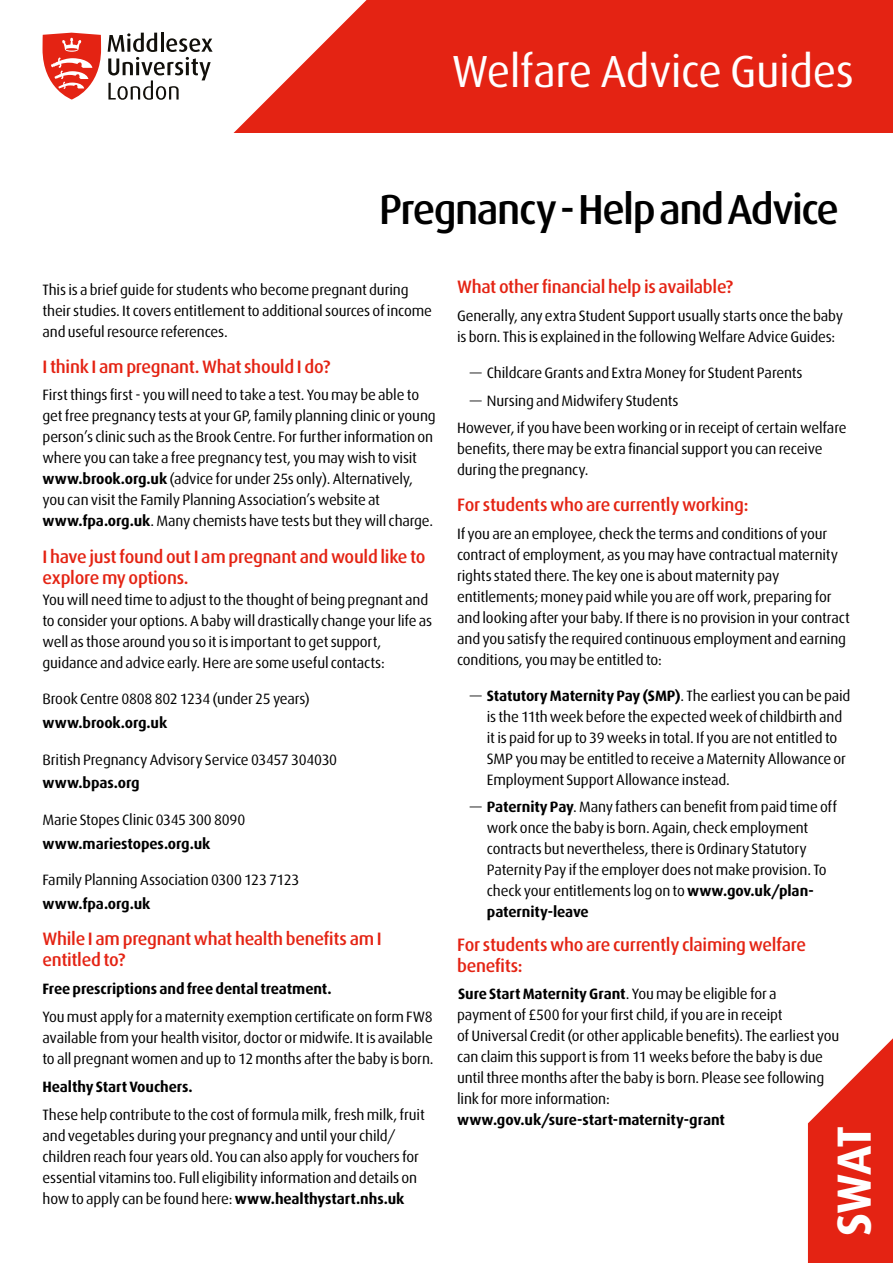
<style>
.page{position:relative;width:893px;height:1263px;background:#fff}
.page>*{position:absolute;margin:0;border:0;box-sizing:border-box;transform-origin:0 0}
.t1{font:700 48px "Dax";color:#fff}
.t2{font:45px "Dax";letter-spacing:-.01em;color:#fff}
.t3{font:500 42px "Dax";letter-spacing:-.035em;color:#000}
.t4{font:500 18px/21px "Dax";letter-spacing:-.015em;color:#e42313}
.t5{font:15px/21px "Dax";letter-spacing:-.01em;color:#000}
.t6{font:700 15px "Dax";letter-spacing:-.005em;color:#000}
.s1{font-weight:700}
</style>
<div class="page">
<div style="left:0;top:0;width:893px;height:133px;background:#e42313"></div>
<svg style="left:0;top:0;width:367px;height:133px;fill:#fff"></svg>
<svg style="left:108px;top:33px;width:105px;height:67px;background:#c3c2c1"></svg>
<svg style="left:43px;top:33px;width:58px;height:67px"></svg>
<svg style="left:808px;top:1038px;width:85px;height:225px"></svg>
<h2 class="t2" style="left:452px;top:46px;width:404px">Welfare Advice Guides</h2>
<h3 class="t3" style="left:379px;top:186px;width:461px">Pregnancy - Help and Advice</h3>
<p class="t5" style="left:43px;top:279px;width:391px">This is a brief guide for students who become pregnant during their studies. It covers entitlement to additional sources of income and useful resource references.</p>
<p class="t4" style="left:43px;top:356px;width:289px">I think I am pregnant. What should I do?</p>
<p class="t5" style="left:43px;top:385px;width:395px">First things first - you will need to take a test. You may be able to get free pregnancy tests at your GP, family planning clinic or young person’s clinic such as the Brook Centre. For further information on where you can take a free pregnancy test, you may wish to visit <span class="s1">www.brook.org.uk</span> (advice for under 25s only). Alternatively, you can visit the Family Planning Association’s website at <span class="s1">www.fpa.org.uk</span>. Many chemists have tests but they will charge.</p>
<p class="t4" style="left:43px;top:546px;width:384px">I have just found out I am pregnant and would like to explore my options.</p>
<p class="t5" style="left:43px;top:589px;width:391px">You will need time to adjust to the thought of being pregnant and to consider your options. A baby will drastically change your life as well as those around you so it is important to get support, guidance and advice early. Here are some useful contacts:</p>
<p class="t5" style="left:43px;top:689px;width:269px">Brook Centre 0808 802 1234 (under 25 years)</p>
<p class="t6" style="left:43px;top:714px;width:126px">www.brook.org.uk</p>
<p class="t5" style="left:43px;top:749px;width:296px">British Pregnancy Advisory Service 03457 304030</p>
<p class="t6" style="left:43px;top:775px;width:99px">www.bpas.org</p>
<p class="t5" style="left:43px;top:809px;width:204px">Marie Stopes Clinic 0345 300 8090</p>
<p class="t6" style="left:43px;top:835px;width:169px">www.mariestopes.org.uk</p>
<p class="t5" style="left:43px;top:870px;width:258px">Family Planning Association 0300 123 7123</p>
<p class="t6" style="left:43px;top:895px;width:109px">www.fpa.org.uk</p>
<p class="t4" style="left:43px;top:929px;width:341px">While I am pregnant what health benefits am I entitled to?</p>
<p class="t6" style="left:43px;top:980px;width:291px">Free prescriptions and free dental treatment.</p>
<p class="t5" style="left:43px;top:1006px;width:393px;text-align:justify">You must apply for a maternity exemption certificate on form FW8 available from your health visitor, doctor or midwife. It is available to all pregnant women and up to 12 months after the baby is born.</p>
<p class="t6" style="left:43px;top:1078px;width:152px">Healthy Start Vouchers.</p>
<p class="t5" style="left:43px;top:1104px;width:384px">These help contribute to the cost of formula milk, fresh milk, fruit and vegetables during your pregnancy and until your child/ children reach four years old. You can also apply for vouchers for essential vitamins too. Full eligibility information and details on how to apply can be found here: <span class="s1">www.healthystart.nhs.uk</span></p>
<p class="t4" style="left:457px;top:277px;width:277px">What other financial help is available?</p>
<p class="t5" style="left:457px;top:305px;width:387px">Generally, any extra Student Support usually starts once the baby is born. This is explained in the following Welfare Advice Guides:</p>
<p class="t5" style="left:470px;top:363px;width:334px">— Childcare Grants and Extra Money for Student Parents</p>
<p class="t5" style="left:457px;top:387px;width:391px;line-height:27.2px;text-indent:13px">— Nursing and Midwifery Students<br>However, if you have been working or in receipt of certain welfare</p>
<p class="t5" style="left:457px;top:438px;width:367px">benefits, there may be extra financial support you can receive during the pregnancy.</p>
<p class="t4" style="left:457px;top:494px;width:293px">For students who are currently working:</p>
<p class="t5" style="left:457px;top:523px;width:394px">If you are an employee, check the terms and conditions of your contract of employment, as you may have contractual maternity rights stated there. The key one is about maternity pay entitlements; money paid while you are off work, preparing for and looking after your baby. If there is no provision in your contract and you satisfy the required continuous employment and earning conditions, you may be entitled to:</p>
<p class="t5" style="left:487px;top:685px;width:365px;text-indent:-17px">— <span class="s1">Statutory Maternity Pay (SMP)</span>. The earliest you can be paid is the 11th week before the expected week of childbirth and it is paid for up to 39 weeks in total. If you are not entitled to SMP you may be entitled to receive a Maternity Allowance or Employment Support Allowance instead.</p>
<p class="t5" style="left:487px;top:797px;width:352px;text-indent:-17px">— <span class="s1">Paternity Pay</span>. Many fathers can benefit from paid time off work once the baby is born. Again, check employment contracts but nevertheless, there is Ordinary Statutory Paternity Pay if the employer does not make provision. To check your entitlements log on to <span class="s1">www.gov.uk/plan&shy;paternity-leave</span></p>
<p class="t4" style="left:457px;top:934px;width:350px">For students who are currently claiming welfare benefits:</p>
<p class="t5" style="left:457px;top:984px;width:384px"><span class="s1">Sure Start Maternity Grant</span>. You may be eligible for a<br>payment of £500 for your first child, if you are in receipt<br>of Universal Credit (or other applicable benefits). The earliest you can claim this support is from 11 weeks before the baby is due until three months after the baby is born. Please see following link for more information:</p>
<p class="t6" style="left:457px;top:1112px;width:269px">www.gov.uk/sure-start-maternity-grant</p>
<h1 class="t1" style="left:827px;top:1236px;width:112px;rotate:-90deg">SWAT</h1>
</div>
